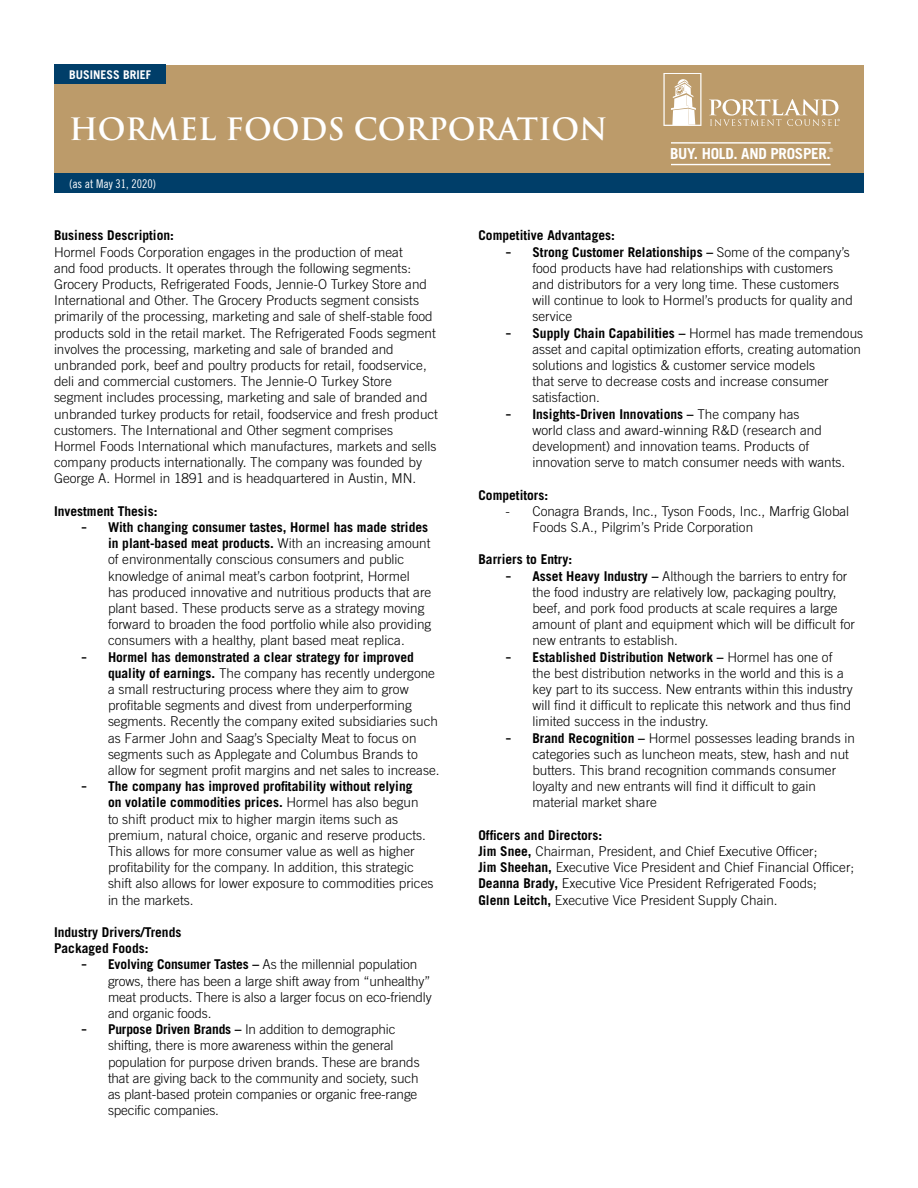
<style>
.page{position:relative;width:918px;height:1188px;background:#fff}
.page>*{position:absolute;margin:0;border:0;box-sizing:border-box;transform-origin:0 0}
.t1{font:700 30px "Trajan Pro";color:#fff}
.t2{font:700 15.15px "Trade Gothic";letter-spacing:-.02em;color:#fff}
.t3{font:300 13.5px/16.2px "Trade Gothic";color:#000}
.t4{font:700 13.5px/16.2px "Trade Gothic";color:#000}
.t5{font:12px "Trade Gothic Cond Eighteen";color:#fff}
.t6{font:700 12px "Trade Gothic";color:#fff}
.t7{font:300 5.7px "Trade Gothic";color:#fff}
.s1{font-family:"Times New Roman";font-weight:400;font-size:18px}
.s2{font-weight:700}
</style>
<div class="page">
<div style="left:54px;top:65px;width:810px;height:109px;background:#bc9b6a"></div>
<div style="left:54px;top:174px;width:810px;height:19px;background:#003e69"></div>
<div style="left:54px;top:65px;width:111px;height:19px;background:#003e69"></div>
<svg style="left:664px;top:73px;width:37px;height:53px"></svg>
<svg style="left:709px;top:99px;width:131px;height:27px"></svg>
<hr style="left:671px;top:164px;width:160px;height:1px;background:#fff">
<hr style="left:671px;top:142px;width:160px;height:2px;background:#fff">
<p class="t6" style="left:69px;top:67px;width:84px">BUSINESS BRIEF</p>
<h1 class="t1" style="left:69px;top:111px;width:540px">HORMEL FOODS CORPORATION</h1>
<p class="t5" style="left:69px;top:176px;width:89px">(as at May 31, 2020)</p>
<p class="t2" style="left:670px;top:144px;width:162px">BUY. HOLD. AND PROSPER.</p>
<p class="t7" style="left:829px;top:146px;width:6px">®</p>
<p class="t4" style="left:54px;top:227px;width:122px">Business Description:</p>
<p class="t3" style="left:54px;top:244px;width:386px">Hormel Foods Corporation engages in the production of meat<br>and food products. It operates through the following segments:<br>Grocery Products, Refrigerated Foods, Jennie-O Turkey Store and International and Other. The Grocery Products segment consists primarily of the processing, marketing and sale of shelf-stable food products sold in the retail market. The Refrigerated Foods segment involves the processing, marketing and sale of branded and unbranded pork, beef and poultry products for retail, foodservice, deli and commercial customers. The Jennie-O Turkey Store segment includes processing, marketing and sale of branded and unbranded turkey products for retail, foodservice and fresh product customers. The International and Other segment comprises Hormel Foods International which manufactures, markets and sells company products internationally. The company was founded by George A. Hormel in 1891 and is headquartered in Austin, MN.</p>
<p class="t4" style="left:54px;top:503px;width:105px">Investment Thesis:</p>
<p class="t3" style="left:108px;top:519px;width:325px;text-indent:-27px"><span class="s1">-</span> <span class="s2">With changing consumer tastes, Hormel has made strides in plant-based meat products.</span> With an increasing amount of environmentally conscious consumers and public knowledge of animal meat’s carbon footprint, Hormel has produced innovative and nutritious products that are plant based. These products serve as a strategy moving forward to broaden the food portfolio while also providing consumers with a healthy, plant based meat replica.</p>
<p class="t3" style="left:108px;top:649px;width:333px;text-indent:-27px"><span class="s1">-</span> <span class="s2">Hormel has demonstrated a clear strategy for improved quality of earnings.</span> The company has recently undergone a small restructuring process where they aim to grow profitable segments and divest from underperforming segments. Recently the company exited subsidiaries such as Farmer John and Saag’s Specialty Meat to focus on segments such as Applegate and Columbus Brands to allow for segment profit margins and net sales to increase.</p>
<p class="t3" style="left:108px;top:778px;width:327px;text-indent:-27px"><span class="s1">-</span> <span class="s2">The company has improved profitability without relying<br>on volatile commodities prices.</span> Hormel has also begun<br>to shift product mix to higher margin items such as premium, natural choice, organic and reserve products.<br>This allows for more consumer value as well as higher profitability for the company. In addition, this strategic shift also allows for lower exposure to commodities prices in the markets.</p>
<p class="t4" style="left:54px;top:924px;width:129px">Industry Drivers/Trends<br>Packaged Foods:</p>
<p class="t3" style="left:108px;top:956px;width:325px;text-indent:-27px"><span class="s1">-</span> <span class="s2">Evolving Consumer Tastes –</span> As the millennial population grows, there has been a large shift away from “unhealthy” meat products. There is also a larger focus on eco-friendly and organic foods.</p>
<p class="t3" style="left:108px;top:1021px;width:313px;text-indent:-27px"><span class="s1">-</span> <span class="s2">Purpose Driven Brands –</span> In addition to demographic shifting, there is more awareness within the general population for purpose driven brands. These are brands that are giving back to the community and society, such as plant-based protein companies or organic free-range specific companies.</p>
<p class="t4" style="left:478px;top:227px;width:138px">Competitive Advantages:</p>
<p class="t3" style="left:532px;top:244px;width:322px;text-indent:-27px"><span class="s1">-</span> <span class="s2">Strong Customer Relationships –</span> Some of the company’s food products have had relationships with customers and distributors for a very long time. These customers will continue to look to Hormel’s products for quality and service</p>
<p class="t3" style="left:532px;top:325px;width:332px;text-indent:-27px"><span class="s1">-</span> <span class="s2">Supply Chain Capabilities –</span> Hormel has made tremendous asset and capital optimization efforts, creating automation solutions and logistics &amp; customer service models<br>that serve to decrease costs and increase consumer satisfaction.</p>
<p class="t3" style="left:532px;top:406px;width:314px;text-indent:-27px"><span class="s1">-</span> <span class="s2">Insights-Driven Innovations –</span> The company has<br>world class and award-winning R&amp;D (research and development) and innovation teams. Products of innovation serve to match consumer needs with wants.</p>
<p class="t4" style="left:478px;top:487px;width:71px">Competitors:</p>
<p class="t3" style="left:532px;top:503px;width:318px;text-indent:-27px">- Conagra Brands, Inc., Tyson Foods, Inc., Marfrig Global<br>Foods S.A., Pilgrim’s Pride Corporation</p>
<p class="t4" style="left:478px;top:551px;width:95px">Barriers to Entry:</p>
<p class="t3" style="left:532px;top:568px;width:324px;text-indent:-27px"><span class="s1">-</span> <span class="s2">Asset Heavy Industry –</span> Although the barriers to entry for the food industry are relatively low, packaging poultry, beef, and pork food products at scale requires a large amount of plant and equipment which will be difficult for new entrants to establish.</p>
<p class="t3" style="left:532px;top:649px;width:322px;text-indent:-27px"><span class="s1">-</span> <span class="s2">Established Distribution Network –</span> Hormel has one of the best distribution networks in the world and this is a key part to its success. New entrants within this industry will find it difficult to replicate this network and thus find limited success in the industry.</p>
<p class="t3" style="left:532px;top:730px;width:324px;text-indent:-27px"><span class="s1">-</span> <span class="s2">Brand Recognition –</span> Hormel possesses leading brands in categories such as luncheon meats, stew, hash and nut butters. This brand recognition commands consumer loyalty and new entrants will find it difficult to gain material market share</p>
<p class="t3" style="left:478px;top:827px;width:377px"><span class="s2">Officers and Directors:<br>Jim Snee,</span> Chairman, President, and Chief Executive Officer;<br><span class="s2">Jim Sheehan,</span> Executive Vice President and Chief Financial Officer; <span class="s2">Deanna Brady,</span> Executive Vice President Refrigerated Foods;<br><span class="s2">Glenn Leitch,</span> Executive Vice President Supply Chain.</p>
</div>
